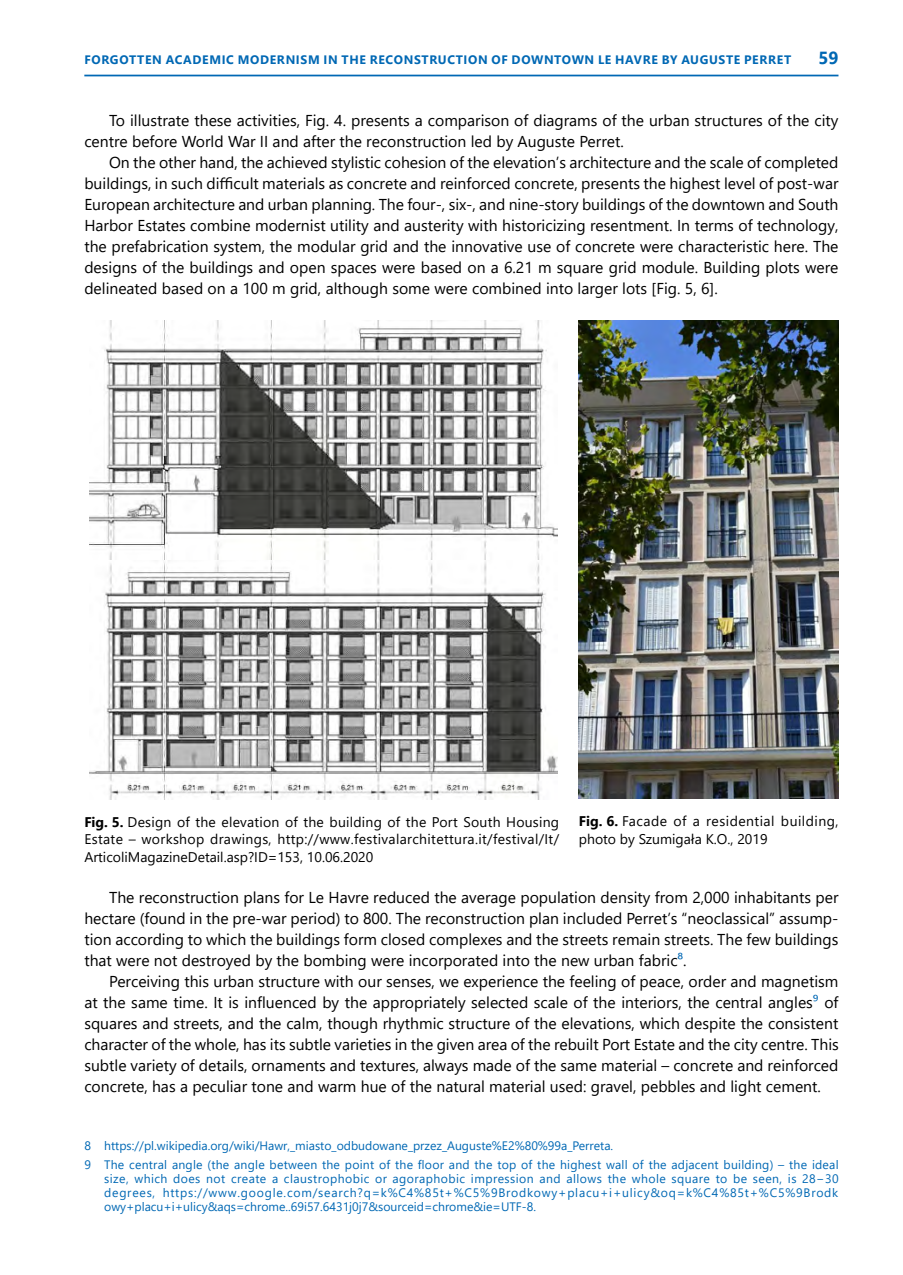
<style>
.page{position:relative;width:903px;height:1275px;background:#fff}
.page>*{position:absolute;margin:0;border:0;box-sizing:border-box;transform-origin:0 0}
.t1{font:700 17.5px "Segoe UI";color:#0068b4}
.t2{font:15.75px/21px "Segoe UI";color:#000;text-align:justify}
.t3{font:14px/17.5px "Segoe UI";color:#000;text-align:justify}
.t4{font:14px/17.5px "Segoe UI";letter-spacing:.035em;color:#000}
.t5{font:12.25px/14px "Segoe UI";color:#0068b4}
.t6{font:700 12.25px "Segoe UI";letter-spacing:.055em;color:#0068b4}
.s1{font-weight:700}
.s2{color:#0068b4}
</style>
<div class="page">
<hr style="left:84px;top:75px;width:754px;height:1px;background:#0068b4">
<img style="left:90px;top:321px;width:467px;height:478px">
<img style="left:579px;top:321px;width:259px;height:478px">
<p class="t6" style="left:85px;top:49px;width:319px">FORGOTTEN ACADEMIC MODERN ISM IN THE RECONS</p>
<p class="t6" style="left:422px;top:49px;width:371px">TRUCTION OF DOWNTOWN LE HAVRE BY AUGUSTE PERRET</p>
<p class="t1" style="left:818px;top:42px;width:21px">59</p>
<p class="t2" style="left:84px;top:109px;width:756px;text-indent:25px">To illustrate these activities, Fig. 4. presents a comparison of diagrams of the urban structures of the city centre before World War II and after the reconstruction led by Auguste Perret.</p>
<p class="t2" style="left:84px;top:151px;width:756px;text-indent:25px">On the other hand, the achieved stylistic cohesion of the elevation’s architecture and the scale of completed buildings, in such difficult materials as concrete and reinforced concrete, presents the highest level of post-war European architecture and urban planning. The four-, six-, and nine-story buildings of the downtown and South Harbor Estates combine modernist utility and austerity with historicizing resentment. In terms of technology, the prefabrication system, the modular grid and the innovative use of concrete were characteristic here. The designs of the buildings and open spaces were based on a 6.21 m square grid module. Building plots were delineated based on a 100 m grid, although some were combined into larger lots [Fig. 5, 6].</p>
<p class="t3" style="left:84px;top:812px;width:476px"><span class="s1">FIG. 5.</span> Design of the elevation of the building of the Port South Housing Estate – workshop drawings, http://www.festivalarchitettura.it/festival/It/ ArticoliMagazineDetail.asp?ID=153, 10.06.2020</p>
<p class="t4" style="left:579px;top:811px;width:261px"><span class="s1">FIG. 6.</span> Facade of a residential building, photo by Szumigała K.O., 2019</p>
<p class="t2" style="left:84px;top:886px;width:756px;text-indent:25px">The reconstruction plans for Le Havre reduced the average population density from 2,000 inhabitants per hectare (found in the pre-war period) to 800. The reconstruction plan included Perret’s “neoclassical” assump&shy;tion according to which the buildings form closed complexes and the streets remain streets. The few buildings that were not destroyed by the bombing were incorporated into the new urban fabric<span class="s2">8</span>.</p>
<p class="t2" style="left:84px;top:969px;width:756px;text-indent:25px">Perceiving this urban structure with our senses, we experience the feeling of peace, order and magnetism at the same time. It is influenced by the appropriately selected scale of the interiors, the central angles<span class="s2">9</span> of squares and streets, and the calm, though rhythmic structure of the elevations, which despite the consistent character of the whole, has its subtle varieties in the given area of the rebuilt Port Estate and the city centre. This subtle variety of details, ornaments and textures, always made of the same material – concrete and reinforced concrete, has a peculiar tone and warm hue of the natural material used: gravel, pebbles and light cement.</p>
<p class="t5" style="left:84px;top:1135px;width:756px;line-height:18.9px">8 https://pl.wikipedia.org/wiki/Hawr,_miasto_odbudowane_przez_Auguste%E2%80%99a_Perreta.<br>9 The central angle (the angle between the point of the floor and the top of the highest wall of the adjacent building) – the ideal</p>
<p class="t5" style="left:104px;top:1170px;width:736px;text-align:justify">size, which does not create a claustrophobic or agoraphobic impression and allows the whole square to be seen, is 28−30 degrees, https://www.google.com/search?q=k%C4%85t+%C5%9Brodkowy+placu+i+ulicy&amp;oq=k%C4%85t+%C5%9Brodk owy+placu+i+ulicy&amp;aqs=chrome..69i57.6431j0j7&amp;sourceid=chrome&amp;ie=UTF-8.</p>
</div>
